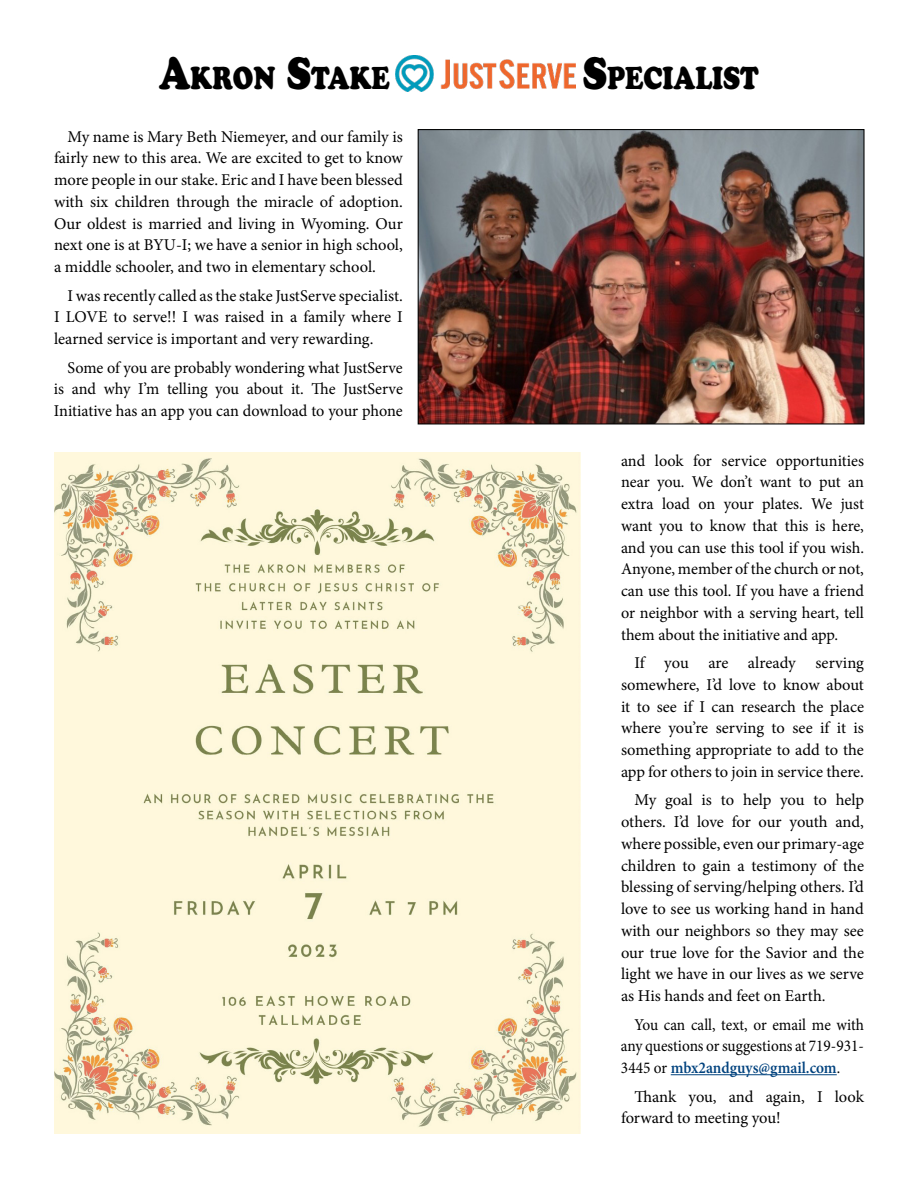
<style>
.page{position:relative;width:918px;height:1188px;background:#fff}
.page>*{position:absolute;margin:0;border:0;box-sizing:border-box;transform-origin:0 0}
.t1{font:31.5px "Cooper Black Std";color:#000;scale:.8 1}
.t2{font:16.5px/21.8px "Minion Pro";letter-spacing:-.005em;color:#000;text-align:justify}
.t3{font:16.5px/21.8px "Minion Pro";letter-spacing:-.005em;color:#000;text-align:justify;scale:.93 1}
.s1{font-size:45px}
.s2{font-weight:600;color:#00427e}
</style>
<div class="page">
<hr style="left:671px;top:1074px;width:166px;height:1px;background:#00427e">
<img style="left:420px;top:131px;width:443px;height:291px">
<div style="left:418px;top:129px;width:447px;height:295px;border:1px solid #000"></div>
<img style="left:54px;top:452px;width:527px;height:682px">
<img style="left:396px;top:55px;width:180px;height:37px">
<h1 class="t1" style="left:159px;top:59px;width:290px"><span class="s1">A</span>KRON <span class="s1">S</span>TAKE</h1>
<h1 class="t1" style="left:583px;top:59px;width:222px"><span class="s1">S</span>PECIALIST</h1>
<p class="t2" style="left:54px;top:126px;width:350px;text-indent:13px">My name is Mary Beth Niemeyer, and our family is fairly new to this area. We are excited to get to know more people in our stake. Eric and I have been blessed with six children through the miracle of adoption.<br>Our oldest is married and living in Wyoming. Our next one is at BYU-I; we have a senior in high school, a middle schooler, and two in elementary school.</p>
<p class="t2" style="left:54px;top:285px;width:350px;text-indent:13px">I was recently called as the stake JustServe specialist.<br>I LOVE to serve!! I was raised in a family where I learned service is important and very rewarding.</p>
<p class="t2" style="left:54px;top:357px;width:350px;text-indent:14px">Some of you are probably wondering what JustServe is and why I’m telling you about it. The JustServe Initiative has an app you can download to your phone</p>
<p class="t2" style="left:621px;top:450px;width:245px">and look for service opportunities near you. We don’t want to put an extra load on your plates. We just want you to know that this is here, and you can use this tool if you wish.<br>Anyone, member of the church or not, can use this tool. If you have a friend or neighbor with a serving heart, tell them about the initiative and app.</p>
<p class="t2" style="left:621px;top:652px;width:245px;text-indent:13px">If you are already serving somewhere, I’d love to know about it to see if I can research the place where you’re serving to see if it is something appropriate to add to the app for others to join in service there.</p>
<p class="t2" style="left:621px;top:789px;width:245px;text-indent:13px">My goal is to help you to help others. I’d love for our youth and, where possible, even our primary-age children to gain a testimony of the blessing of serving/helping others. I’d love to see us working hand in hand with our neighbors so they may see our true love for the Savior and the light we have in our lives as we serve as His hands and feet on Earth.</p>
<p class="t3" style="left:621px;top:1014px;width:263px;text-indent:14px">You can call, text, or email me with any questions or suggestions at 719-931- 3445 or <span class="s2">mbx2andguys@gmail.com</span>.</p>
<p class="t2" style="left:621px;top:1086px;width:244px;text-indent:13px">Thank you, and again, I look forward to meeting you!</p>
</div>
